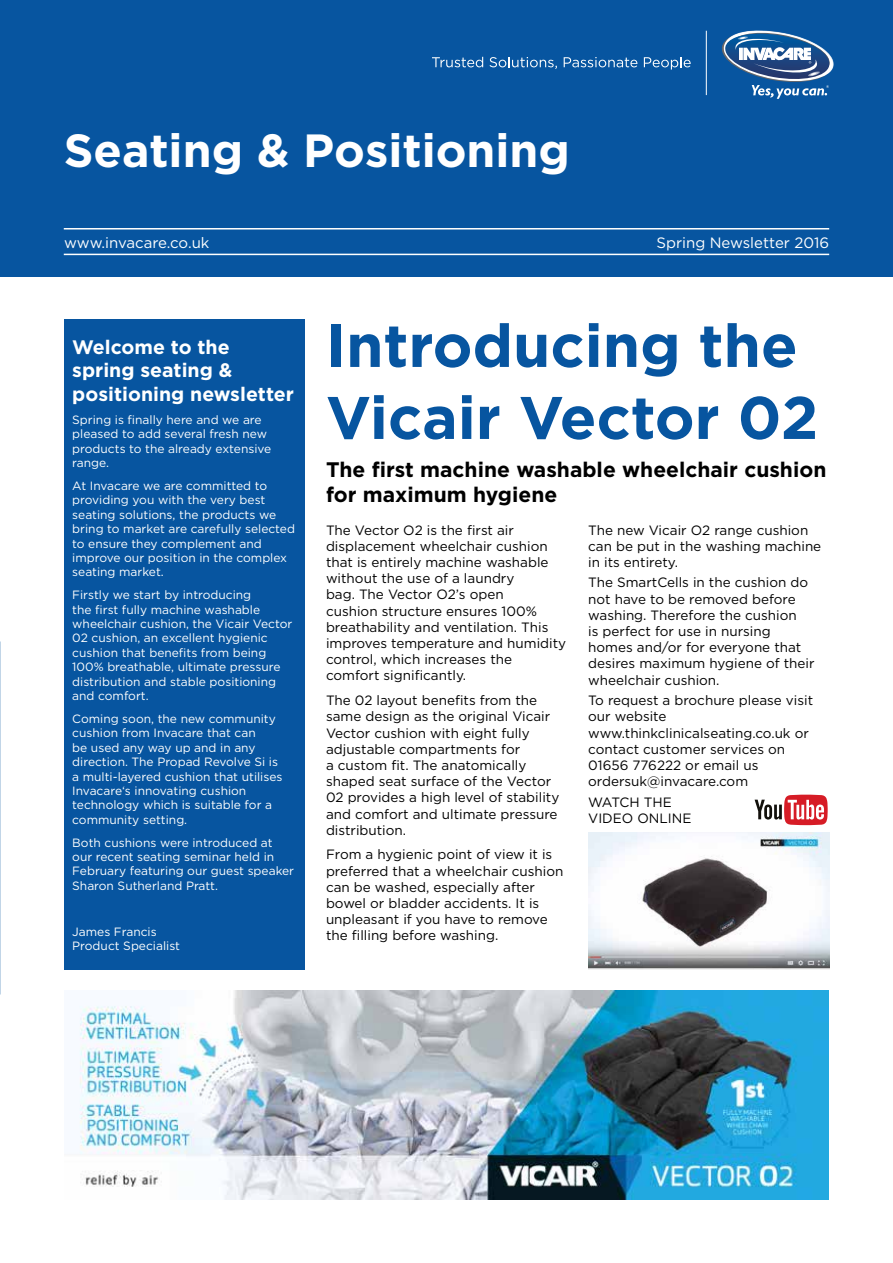
<style>
.page{position:relative;width:893px;height:1263px;background:#fff}
.page>*{position:absolute;margin:0;border:0;box-sizing:border-box;transform-origin:0 0}
.t1{font:700 60px/72px "Gotham";color:#0755a0}
.t2{font:700 46.5px "Gotham";color:#fff}
.t3{font:700 21px/25.2px "Gotham";color:#000}
.t4{font:700 19.5px/23.4px "Gotham";color:#fff}
.t5{font:15px "Gotham";color:#fff}
.t6{font:13.5px/16.2px "Gotham";color:#000}
.t7{font:12px/14.4px "Gotham";color:#fff}
</style>
<div class="page">
<div style="left:0;top:0;width:893px;height:276px;background:#0755a0"></div>
<hr style="left:706px;top:31px;width:1px;height:64px;background:#fff">
<svg style="left:432px;top:57px;width:51px;height:10px"></svg>
<svg style="left:489px;top:57px;width:68px;height:12px"></svg>
<svg style="left:564px;top:57px;width:73px;height:10px"></svg>
<svg style="left:644px;top:57px;width:47px;height:13px"></svg>
<svg style="left:722px;top:30px;width:112px;height:69px"></svg>
<hr style="left:64px;top:228px;width:765px;height:1px;background:#fff">
<hr style="left:64px;top:254px;width:765px;height:1px;background:#fff">
<div style="left:64px;top:319px;width:241px;height:650px;background:#0755a0"></div>
<svg style="left:755px;top:795px;width:73px;height:30px"></svg>
<img style="left:588px;top:832px;width:241px;height:137px">
<img style="left:79px;top:991px;width:749px;height:208px">
<h2 class="t2" style="left:64px;top:120px;width:508px">Seating &amp; Positioning</h2>
<p class="t5" style="left:64px;top:233px;width:147px">www.invacare.co.uk</p>
<p class="t5" style="left:656px;top:233px;width:174px">Spring Newsletter 2016</p>
<h3 class="t4" style="left:72px;top:335px;width:223px">Welcome to the spring seating &amp; positioning newsletter</h3>
<p class="t7" style="left:72px;top:412px;width:201px">Spring is finally here and we are pleased to add several fresh new products to the already extensive range.</p>
<p class="t7" style="left:72px;top:478px;width:224px">At Invacare we are committed to providing you with the very best seating solutions, the products we bring to market are carefully selected to ensure they complement and improve our position in the complex seating market.</p>
<p class="t7" style="left:72px;top:587px;width:222px">Firstly we start by introducing<br>the first fully machine washable wheelchair cushion, the Vicair Vector<br>02 cushion, an excellent hygienic cushion that benefits from being<br>100% breathable, ultimate pressure distribution and stable positioning and comfort.</p>
<p class="t7" style="left:72px;top:711px;width:212px">Coming soon, the new community cushion from Invacare that can<br>be used any way up and in any direction. The Propad Revolve Si is a multi-layered cushion that utilises<br>Invacare‘s innovating cushion technology which is suitable for a community setting.</p>
<p class="t7" style="left:72px;top:835px;width:223px">Both cushions were introduced at our recent seating seminar held in<br>February featuring our guest speaker<br>Sharon Sutherland Pratt.</p>
<p class="t7" style="left:72px;top:924px;width:109px">James Francis<br>Product Specialist</p>
<h1 class="t1" style="left:326px;top:309px;width:494px">Introducing the<br>Vicair Vector 02</h1>
<h3 class="t3" style="left:326px;top:457px;width:502px">The first machine washable wheelchair cushion for maximum hygiene</h3>
<p class="t6" style="left:326px;top:521px;width:242px">The Vector O2 is the first air displacement wheelchair cushion that is entirely machine washable without the use of a laundry<br>bag. The Vector O2’s open<br>cushion structure ensures 100% breathability and ventilation. This improves temperature and humidity control, which increases the comfort significantly.</p>
<p class="t6" style="left:326px;top:692px;width:235px">The 02 layout benefits from the same design as the original Vicair<br>Vector cushion with eight fully adjustable compartments for<br>a custom fit. The anatomically shaped seat surface of the Vector<br>02 provides a high level of stability and comfort and ultimate pressure distribution.</p>
<p class="t6" style="left:326px;top:846px;width:239px">From a hygienic point of view it is preferred that a wheelchair cushion can be washed, especially after bowel or bladder accidents. It is unpleasant if you have to remove the filling before washing.</p>
<p class="t6" style="left:588px;top:521px;width:235px">The new Vicair O2 range cushion can be put in the washing machine in its entirety.</p>
<p class="t6" style="left:588px;top:574px;width:228px">The SmartCells in the cushion do not have to be removed before washing. Therefore the cushion<br>is perfect for use in nursing homes and/or for everyone that desires maximum hygiene of their wheelchair cushion.</p>
<p class="t6" style="left:588px;top:692px;width:226px">To request a brochure please visit our website www.thinkclinicalseating.co.uk or contact customer services on<br>01656 776222 or email us ordersuk@invacare.com</p>
<p class="t6" style="left:588px;top:793px;width:105px">WATCH THE<br>VIDEO ONLINE</p>
</div>
